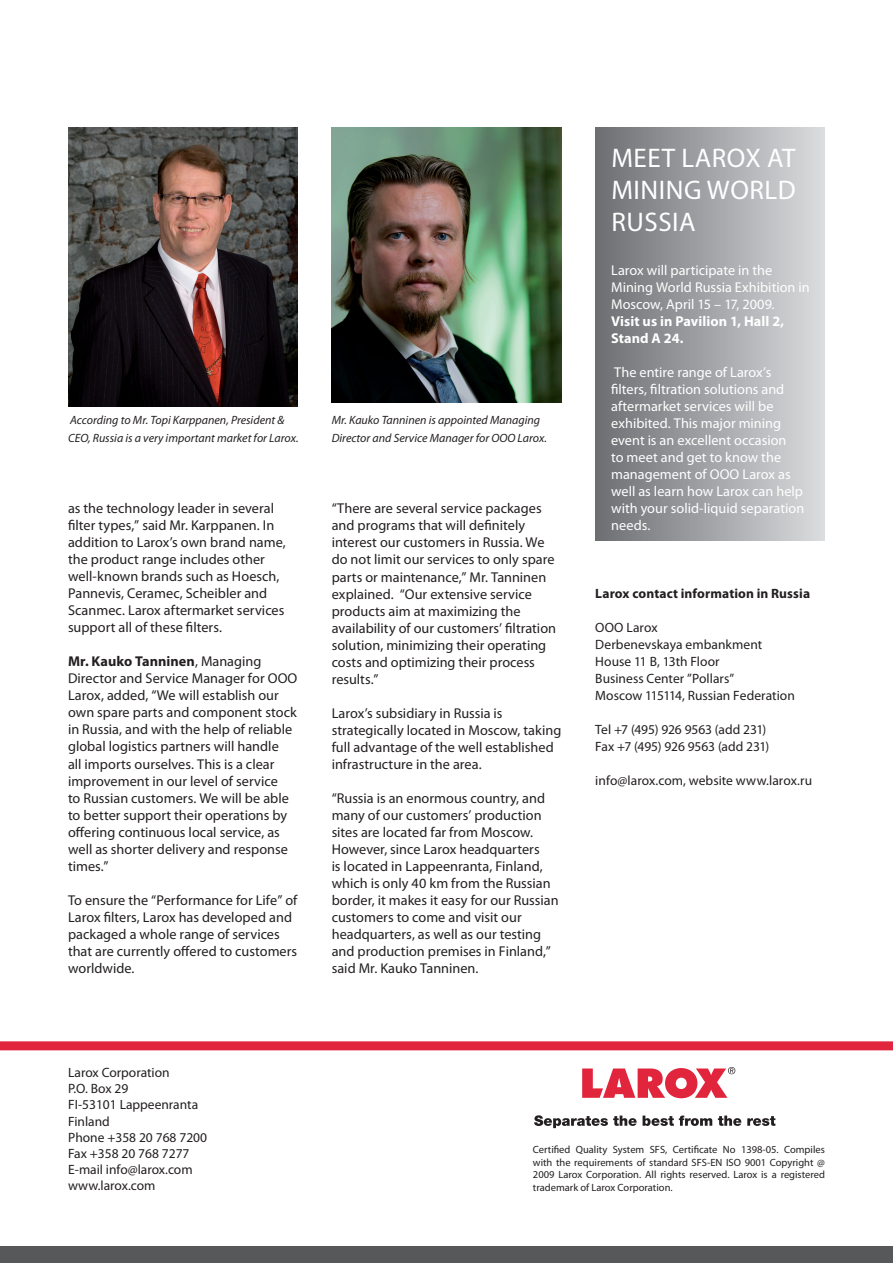
<style>
.page{position:relative;width:893px;height:1263px;background:#fff}
.page>*{position:absolute;margin:0;border:0;box-sizing:border-box;transform-origin:0 0}
.t1{font:27px "Myriad Pro";letter-spacing:.02em;color:#fff}
.t2{font:14.25px/17px "Myriad Pro";color:#231f20}
.t3{font:14.25px/17px "Myriad Pro";color:#fff}
.t4{font:700 14.25px/17px "Myriad Pro";letter-spacing:.005em;color:#fff}
.t5{font:13.5px/16.2px "Myriad Pro";color:#231f20}
.t6{font:700 13.5px "Myriad Pro";letter-spacing:.005em;color:#231f20}
.t7{font:italic 12px/18px "Myriad Pro";color:#231f20}
.t8{font:10.5px/12.6px "Myriad Pro";color:#231f20;text-align:justify}
.s1{font-weight:700}
</style>
<div class="page">
<svg style="left:582px;top:1067px;width:153px;height:31px"></svg>
<svg style="left:534px;top:1115px;width:103px;height:13px"></svg>
<svg style="left:643px;top:1115px;width:69px;height:11px"></svg>
<svg style="left:718px;top:1115px;width:23px;height:11px"></svg>
<svg style="left:747px;top:1116px;width:28px;height:10px"></svg>
<div style="left:0;top:1041px;width:893px;height:9px;background:#e1253c"></div>
<div style="left:0;top:1246px;width:893px;height:17px;background:#57585a"></div>
<div style="left:595px;top:128px;width:230px;height:412px;background:linear-gradient(to right,#6b6d71,#dbdcde)"></div>
<img style="left:332px;top:128px;width:229px;height:274px">
<img style="left:68px;top:128px;width:230px;height:278px">
<p class="t7" style="left:68px;top:411px;width:232px">According to Mr. Topi Karppanen, President &amp;<br>CEO, Russia is a very important market for Larox.</p>
<p class="t2" style="left:68px;top:500px;width:219px">as the technology leader in several filter types,” said Mr. Karppanen. In addition to Larox’s own brand name, the product range includes other well-known brands such as Hoesch, Pannevis, Ceramec, Scheibler and Scanmec. Larox aftermarket services support all of these filters.</p>
<p class="t2" style="left:68px;top:653px;width:231px"><span class="s1">Mr. Kauko Tanninen</span>, Managing Director and Service Manager for OOO Larox, added, “We will establish our own spare parts and component stock in Russia, and with the help of reliable global logistics partners will handle<br>all imports ourselves. This is a clear improvement in our level of service<br>to Russian customers. We will be able to better support their operations by offering continuous local service, as well as shorter delivery and response times.”</p>
<p class="t2" style="left:68px;top:891px;width:231px">To ensure the “Performance for Life” of<br>Larox filters, Larox has developed and packaged a whole range of services that are currently offered to customers worldwide.</p>
<p class="t7" style="left:332px;top:411px;width:217px">Mr. Kauko Tanninen is appointed Managing<br>Director and Service Manager for OOO Larox.</p>
<p class="t2" style="left:332px;top:500px;width:226px">“There are several service packages and programs that will definitely interest our customers in Russia. We do not limit our services to only spare parts or maintenance,” Mr. Tanninen explained. “Our extensive service products aim at maximizing the availability of our customers’ filtration solution, minimizing their operating costs and optimizing their process results.”</p>
<p class="t2" style="left:332px;top:704px;width:231px">Larox’s subsidiary in Russia is strategically located in Moscow, taking full advantage of the well established infrastructure in the area.</p>
<p class="t2" style="left:332px;top:789px;width:228px">“Russia is an enormous country, and many of our customers’ production sites are located far from Moscow.<br>However, since Larox headquarters<br>is located in Lappeenranta, Finland, which is only 40 km from the Russian border, it makes it easy for our Russian customers to come and visit our headquarters, as well as our testing and production premises in Finland,” said Mr. Kauko Tanninen.</p>
<h1 class="t1" style="left:611px;top:141px;width:37px">Meet</h1>
<h1 class="t1" style="left:681px;top:141px;width:31px">Laro</h1>
<h1 class="t1" style="left:745px;top:141px;width:37px">x at</h1>
<h1 class="t1" style="left:611px;top:173px;width:35px">Minin</h1>
<h1 class="t1" style="left:684px;top:173px;width:63px">g World</h1>
<h1 class="t1" style="left:611px;top:206px;width:47px">Russia</h1>
<p class="t3" style="left:611px;top:262px;width:200px">Larox will participate in the<br>Mining World Russia Exhibition in<br>Moscow, April 15 – 17, 2009.</p>
<p class="t4" style="left:611px;top:312px;width:175px">Visit us in Pavilion 1, Hall 2,<br>Stand A 24.</p>
<p class="t3" style="left:611px;top:364px;width:195px">The entire range of Larox’s filters, filtration solutions and aftermarket services will be exhibited. This major mining event is an excellent occasion<br>to meet and get to know the management of OOO Larox as well as learn how Larox can help with your solid-liquid separation needs.</p>
<p class="t6" style="left:595px;top:585px;width:216px">Larox contact information in Russia</p>
<p class="t5" style="left:595px;top:619px;width:201px;line-height:17px">OOO Larox<br>Derbenevskaya embankment<br>House 11 B, 13th Floor<br>Business Center ”Pollars”<br>Moscow 115114, Russian Federation</p>
<p class="t5" style="left:595px;top:721px;width:175px;line-height:17px">Tel +7 (495) 926 9563 (add 231)<br>Fax +7 (495) 926 9563 (add 231)</p>
<p class="t5" style="left:595px;top:773px;width:218px">info@larox.com, website www.larox.ru</p>
<p class="t5" style="left:68px;top:1064px;width:140px">Larox Corporation<br>P.O. Box 29<br>FI-53101 Lappeenranta<br>Finland<br>Phone +358 20 768 7200<br>Fax +358 20 768 7277<br>E-mail info@larox.com www.larox.com</p>
<p class="t8" style="left:533px;top:1143px;width:293px">Certified Quality System SFS, Certificate No 1398-05. Compiles with the requirements of standard SFS-EN ISO 9001 Copyright @ 2009 Larox Corporation. All rights reserved. Larox is a registered trademark of Larox Corporation.</p>
</div>
